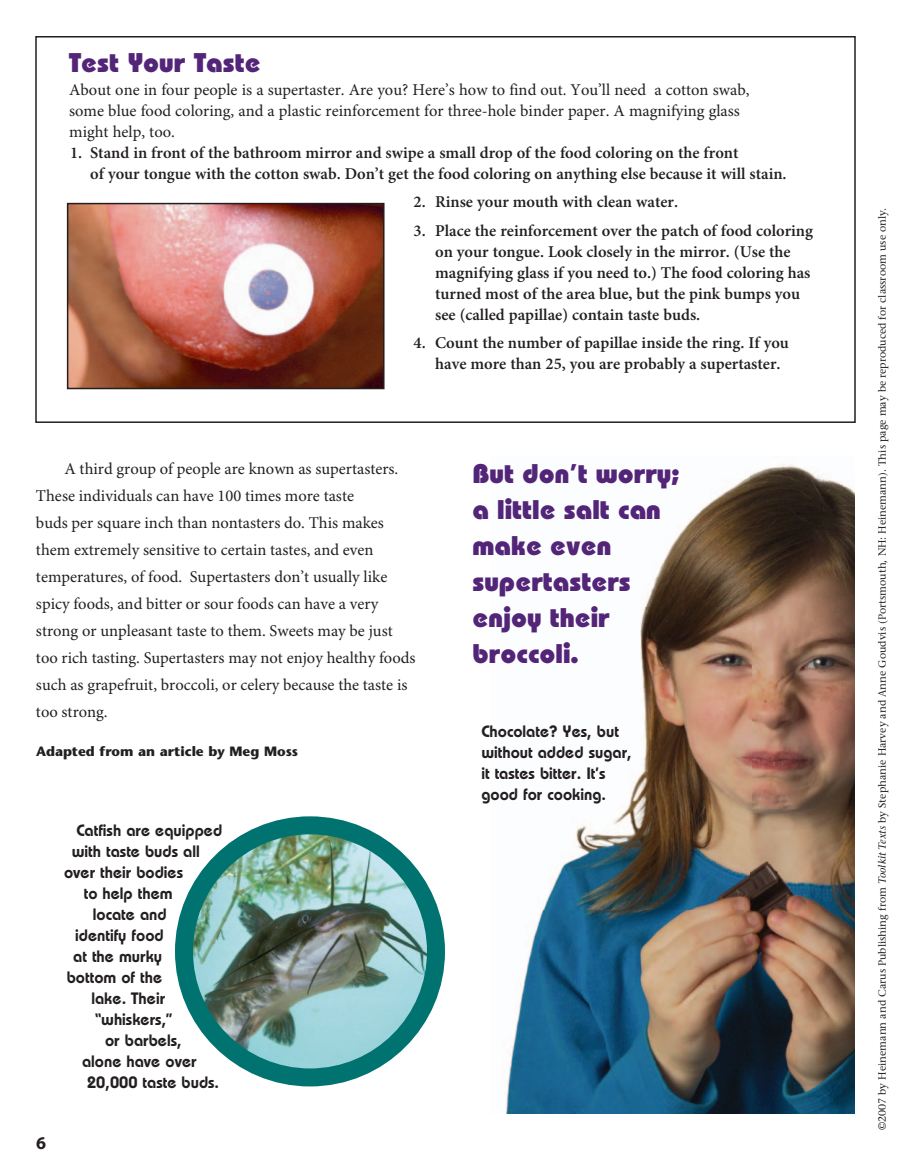
<style>
.page{position:relative;width:918px;height:1175px;background:#fff}
.page>*{position:absolute;margin:0;border:0;box-sizing:border-box;transform-origin:0 0}
.t1{font:800 27px/36px "Bauhaus";color:#532578}
.t2{font:700 18px "Myriad";color:#231f20}
.t3{font:16.5px/27px "Minion Pro";color:#231f20}
.t4{font:600 16.5px/21px "Minion Pro";color:#231f20}
.t5{font:600 16.5px/21px "Bauhaus";color:#231f20}
.t6{font:700 13.5px "Stone Sans";color:#231f20}
.t7{font:10.5px "Stone Serif";color:#231f20}
.s1{font-style:italic}
</style>
<div class="page">
<img style="left:70px;top:206px;width:312px;height:180px">
<div style="left:67px;top:203px;width:318px;height:186px;border:2px solid #231f20"></div>
<img style="left:505px;top:464px;width:350px;height:649px">
<img style="left:184px;top:833px;width:252px;height:244px">
<div style="left:175px;top:816px;width:270px;height:270px;border:18px solid #007370;border-radius:50%"></div>
<div style="left:35px;top:36px;width:821px;height:387px;border:2px solid #231f20"></div>
<h1 class="t1" style="left:69px;top:47px;width:193px">Test Your Taste</h1>
<p class="t3" style="left:69px;top:80px;width:682px;line-height:21px">About one in four people is a supertaster. Are you? Here’s how to find out. You’ll need a cotton swab, some blue food coloring, and a plastic reinforcement for three-hole binder paper. A magnifying glass might help, too.</p>
<p class="t4" style="left:90px;top:143px;width:698px;text-indent:-20px">1. Stand in front of the bathroom mirror and swipe a small drop of the food coloring on the front<br>of your tongue with the cotton swab. Don’t get the food coloring on anything else because it will stain.</p>
<p class="t4" style="left:414px;top:193px;width:266px">2. Rinse your mouth with clean water.</p>
<p class="t4" style="left:435px;top:221px;width:379px;text-indent:-22px">3. Place the reinforcement over the patch of food coloring on your tongue. Look closely in the mirror. (Use the magnifying glass if you need to.) The food coloring has turned most of the area blue, but the pink bumps you see (called papillae) contain taste buds.</p>
<p class="t4" style="left:435px;top:334px;width:355px;text-indent:-22px">4. Count the number of papillae inside the ring. If you have more than 25, you are probably a supertaster.</p>
<p class="t3" style="left:36px;top:457px;width:381px;text-indent:29px">A third group of people are known as supertasters.<br>These individuals can have 100 times more taste<br>buds per square inch than nontasters do. This makes them extremely sensitive to certain tastes, and even temperatures, of food. Supertasters don’t usually like spicy foods, and bitter or sour foods can have a very strong or unpleasant taste to them. Sweets may be just too rich tasting. Supertasters may not enjoy healthy foods such as grapefruit, broccoli, or celery because the taste is too strong.</p>
<p class="t6" style="left:36px;top:746px;width:264px">Adapted from an article by Meg Moss</p>
<p class="t2" style="left:36px;top:1136px;width:11px">6</p>
<p class="t5" style="left:76px;top:821px;width:147px">Catfish are equipped</p>
<p class="t5" style="left:72px;top:842px;width:129px">with taste buds all</p>
<p class="t5" style="left:64px;top:863px;width:121px">over their bodies</p>
<p class="t5" style="left:84px;top:884px;width:90px">to help them</p>
<p class="t5" style="left:93px;top:905px;width:75px">locate and</p>
<p class="t5" style="left:75px;top:926px;width:90px">identify food</p>
<p class="t5" style="left:73px;top:947px;width:90px">at the murky</p>
<p class="t5" style="left:67px;top:968px;width:97px">bottom of the</p>
<p class="t5" style="left:91px;top:989px;width:75px">lake. Their</p>
<p class="t5" style="left:95px;top:1010px;width:79px">“whiskers,”</p>
<p class="t5" style="left:105px;top:1031px;width:78px">or barbels,</p>
<p class="t5" style="left:82px;top:1052px;width:116px">alone have over</p>
<p class="t5" style="left:87px;top:1073px;width:134px">20,000 taste buds.</p>
<h1 class="t1" style="left:472px;top:458px;width:209px">But don’t worry; a little salt can make even supertasters enjoy their broccoli.</h1>
<p class="t5" style="left:481px;top:722px;width:152px">Chocolate? Yes, but without added sugar, it tastes bitter. It’s good for cooking.</p>
<p class="t7" style="left:878px;top:1130px;width:923px;rotate:-90deg">©2007 by Heinemann and Carus Publishing from <span class="s1">Toolkit Texts</span> by Stephanie Harvey and Anne Goudvis (Portsmouth, NH: Heinemann). This page may be reproduced for classroom use only.</p>
</div>
